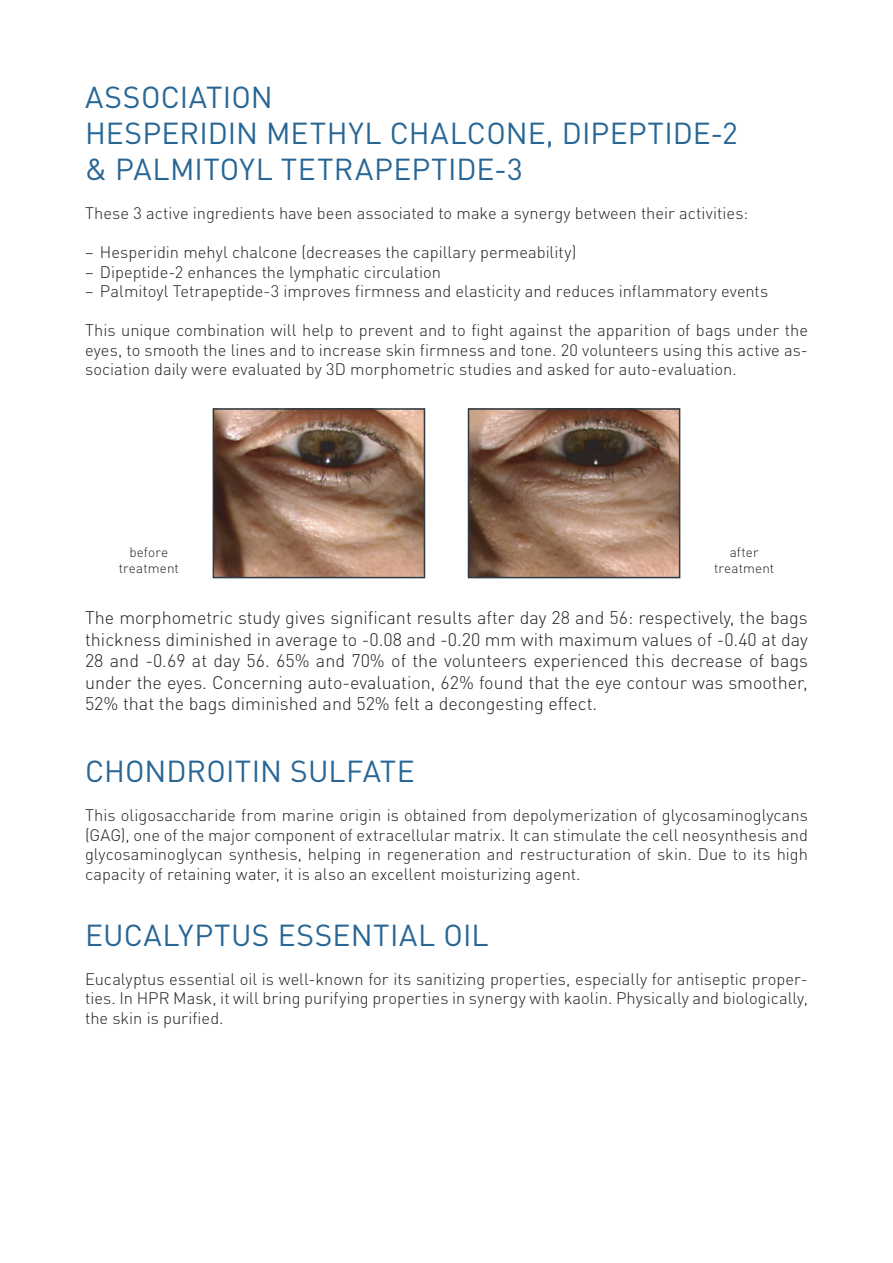
<style>
.page{position:relative;width:893px;height:1263px;background:#fff}
.page>*{position:absolute;margin:0;border:0;box-sizing:border-box;transform-origin:0 0}
.t1{font:30px/36px "DIN Pro";letter-spacing:.005em;color:#276695}
.t2{font:300 18px/21.6px "DIN Pro";color:#231f20;text-align:justify}
.t3{font:300 16.5px/19.5px "DIN Pro";color:#231f20;text-align:justify}
.t4{font:300 13.5px/16.5px "DIN Pro";letter-spacing:.005em;color:#231f20;text-align:center}
</style>
<div class="page">
<img style="left:216px;top:411px;width:206px;height:164px">
<div style="left:213px;top:408px;width:212px;height:170px;border:2px solid #2b3a45"></div>
<img style="left:471px;top:411px;width:206px;height:164px">
<div style="left:468px;top:408px;width:212px;height:170px;border:2px solid #2b3a45"></div>
<h1 class="t1" style="left:85px;top:76px;width:654px">ASSOCIATION<br>HESPERIDIN METHYL CHALCONE, DIPEPTIDE-2 &amp; PALMITOYL TETRAPEPTIDE-3</h1>
<p class="t3" style="left:85px;top:202px;width:665px">These 3 active ingredients have been associated to make a synergy between their activities:</p>
<p class="t3" style="left:85px;top:241px;width:493px">– Hesperidin mehyl chalcone (decreases the capillary permeability)</p>
<p class="t3" style="left:85px;top:260px;width:357px">– Dipeptide-2 enhances the lymphatic circulation</p>
<p class="t3" style="left:85px;top:280px;width:685px">– Palmitoyl Tetrapeptide-3 improves firmness and elasticity and reduces inflammatory events</p>
<p class="t3" style="left:85px;top:319px;width:724px">This unique combination will help to prevent and to fight against the apparition of bags under the eyes, to smooth the lines and to increase skin firmness and tone. 20 volunteers using this active as&shy;sociation daily were evaluated by 3D morphometric studies and asked for auto-evaluation.</p>
<p class="t4" style="left:119px;top:542px;width:62px">before treatment</p>
<p class="t4" style="left:714px;top:542px;width:62px">after treatment</p>
<p class="t2" style="left:85px;top:605px;width:724px">The morphometric study gives significant results after day 28 and 56: respectively, the bags thickness diminished in average to -0.08 and -0.20 mm with maximum values of -0.40 at day 28 and -0.69 at day 56. 65% and 70% of the volunteers experienced this decrease of bags under the eyes. Concerning auto-evaluation, 62% found that the eye contour was smoother, 52% that the bags diminished and 52% felt a decongesting effect.</p>
<h1 class="t1" style="left:85px;top:750px;width:331px">CHONDROITIN SULFATE</h1>
<p class="t3" style="left:85px;top:804px;width:724px">This oligosaccharide from marine origin is obtained from depolymerization of glycosaminoglycans (GAG), one of the major component of extracellular matrix. It can stimulate the cell neosynthesis and glycosaminoglycan synthesis, helping in regeneration and restructuration of skin. Due to its high capacity of retaining water, it is also an excellent moisturizing agent.</p>
<h1 class="t1" style="left:85px;top:914px;width:405px">EUCALYPTUS ESSENTIAL OIL</h1>
<p class="t3" style="left:85px;top:967px;width:724px">Eucalyptus essential oil is well-known for its sanitizing properties, especially for antiseptic proper&shy;ties. In HPR Mask, it will bring purifying properties in synergy with kaolin. Physically and biologically, the skin is purified.</p>
</div>
